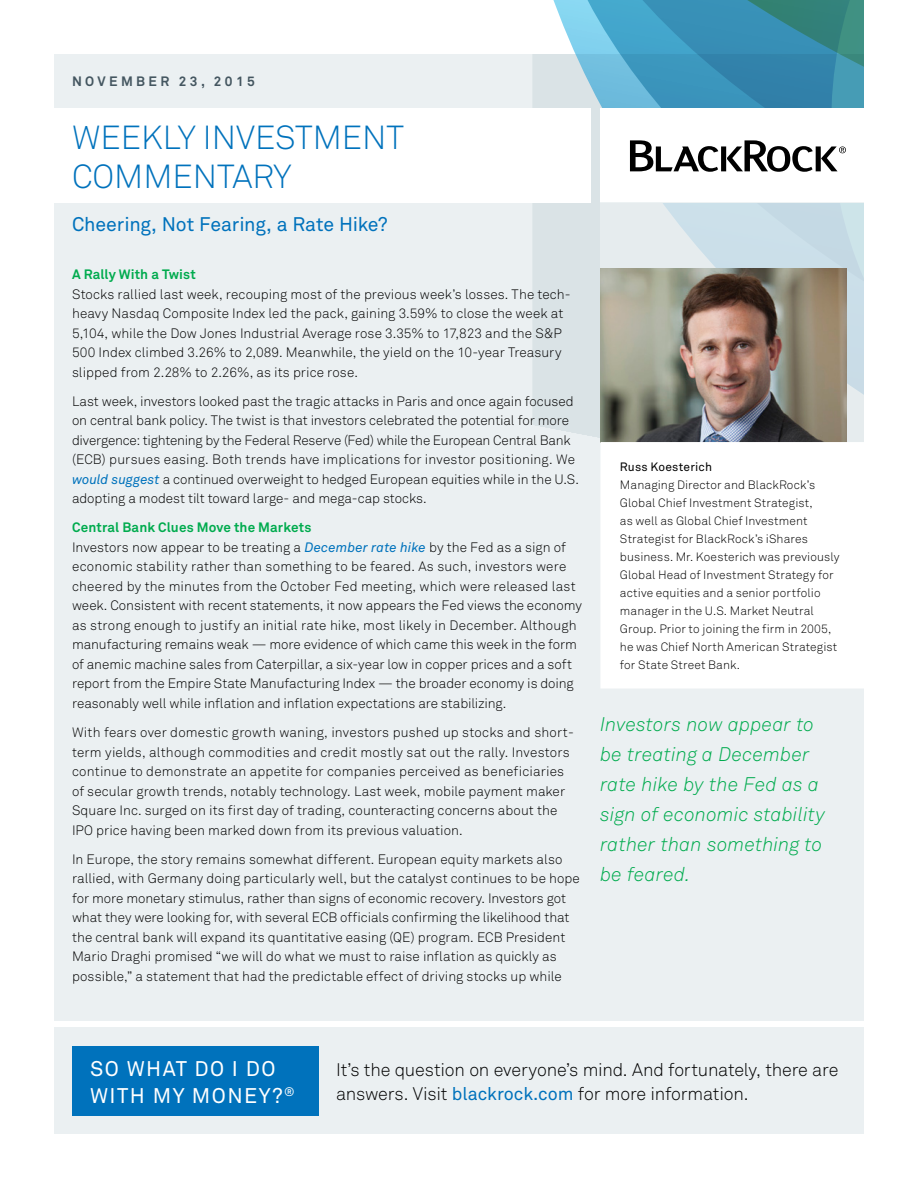
<style>
.page{position:relative;width:918px;height:1188px;background:#fff}
.page>*{position:absolute;margin:0;border:0;box-sizing:border-box;transform-origin:0 0}
.t1{font:33px/39px "Akkurat Light Pro";color:#0072bc}
.t2{font:21px/27px "Akkurat Pro";letter-spacing:.07em;color:#fff}
.t3{font:italic 19.5px/30px "Akkurat Light Pro";letter-spacing:.01em;color:#00ab4e}
.t4{font:19.5px "Akkurat Pro";letter-spacing:-.01em;color:#0072bc}
.t5{font:18px/24px "Akkurat Light Pro";letter-spacing:-.01em;color:#000}
.t6{font:13.5px/19.5px "Akkurat Light Pro";color:#000}
.t7{font:700 13.5px "Akkurat Pro";letter-spacing:.01em;color:#00ab4e}
.t8{font:700 13.5px "Akkurat Pro";letter-spacing:.25em;color:#445660}
.t9{font:12px/18px "Akkurat Light Pro";letter-spacing:.01em;color:#000}
.t10{font:12px "Akkurat Pro";letter-spacing:.015em;color:#000}
.s1{font-family:"Akkurat Pro";font-style:italic;color:#0072bc}
.s2{font-family:"Akkurat Pro";color:#0072bc}
</style>
<div class="page">
<div style="left:54px;top:54px;width:810px;height:967px;background:#e9eff1"></div>
<div style="left:54px;top:1028px;width:810px;height:106px;background:#e9eff1"></div>
<div style="left:0;top:108px;width:591px;height:94px;background:#fff"></div>
<svg style="left:550px;top:0;width:314px;height:438px"></svg>
<div style="left:600px;top:108px;width:318px;height:94px;background:#fff"></div>
<svg style="left:630px;top:140px;width:216px;height:32px"></svg>
<svg style="left:600px;top:202px;width:264px;height:240px;fill:#cce0ea"></svg>
<img style="left:600px;top:269px;width:246px;height:173px">
<div style="left:600px;top:442px;width:264px;height:247px;background:#fff"></div>
<div style="left:72px;top:1046px;width:247px;height:70px;background:#0072bc"></div>
<p class="t8" style="left:72px;top:73px;width:184px">NOVEMBER 23, 2015</p>
<h1 class="t1" style="left:72px;top:118px;width:334px">WEEKLY INVESTMENT<br>COMMENTARY</h1>
<h3 class="t4" style="left:72px;top:213px;width:317px">Cheering, Not Fearing, a Rate Hike?</h3>
<p class="t7" style="left:72px;top:266px;width:125px">A Rally With a Twist</p>
<p class="t6" style="left:72px;top:284px;width:500px">Stocks rallied last week, recouping most of the previous week’s losses. The tech&shy;heavy Nasdaq Composite Index led the pack, gaining 3.59% to close the week at 5,104, while the Dow Jones Industrial Average rose 3.35% to 17,823 and the S&amp;P 500 Index climbed 3.26% to 2,089. Meanwhile, the yield on the 10-year Treasury slipped from 2.28% to 2.26%, as its price rose.</p>
<p class="t6" style="left:72px;top:392px;width:508px">Last week, investors looked past the tragic attacks in Paris and once again focused on central bank policy. The twist is that investors celebrated the potential for more divergence: tightening by the Federal Reserve (Fed) while the European Central Bank (ECB) pursues easing. Both trends have implications for investor positioning. We <span class="s1">would suggest</span> a continued overweight to hedged European equities while in the U.S. adopting a modest tilt toward large- and mega-cap stocks.</p>
<p class="t7" style="left:72px;top:519px;width:241px">Central Bank Clues Move the Markets</p>
<p class="t6" style="left:72px;top:538px;width:511px">Investors now appear to be treating a <span class="s1">December rate hike</span> by the Fed as a sign of economic stability rather than something to be feared. As such, investors were cheered by the minutes from the October Fed meeting, which were released last week. Consistent with recent statements, it now appears the Fed views the economy as strong enough to justify an initial rate hike, most likely in December. Although manufacturing remains weak — more evidence of which came this week in the form of anemic machine sales from Caterpillar, a six-year low in copper prices and a soft report from the Empire State Manufacturing Index — the broader economy is doing reasonably well while inflation and inflation expectations are stabilizing.</p>
<p class="t6" style="left:72px;top:723px;width:503px">With fears over domestic growth waning, investors pushed up stocks and short&shy;term yields, although commodities and credit mostly sat out the rally. Investors continue to demonstrate an appetite for companies perceived as beneficiaries of secular growth trends, notably technology. Last week, mobile payment maker Square Inc. surged on its first day of trading, counteracting concerns about the IPO price having been marked down from its previous valuation.</p>
<p class="t6" style="left:72px;top:850px;width:509px">In Europe, the story remains somewhat different. European equity markets also rallied, with Germany doing particularly well, but the catalyst continues to be hope for more monetary stimulus, rather than signs of economic recovery. Investors got what they were looking for, with several ECB officials confirming the likelihood that the central bank will expand its quantitative easing (QE) program. ECB President Mario Draghi promised “we will do what we must to raise inflation as quickly as possible,” a statement that had the predictable effect of driving stocks up while</p>
<p class="t10" style="left:620px;top:460px;width:94px">Russ Koesterich</p>
<p class="t9" style="left:620px;top:476px;width:221px">Managing Director and BlackRock’s Global Chief Investment Strategist,<br>as well as Global Chief Investment Strategist for BlackRock’s iShares business. Mr. Koesterich was previously Global Head of Investment Strategy for active equities and a senior portfolio manager in the U.S. Market Neutral Group. Prior to joining the firm in 2005, he was Chief North American Strategist for State Street Bank.</p>
<h3 class="t3" style="left:600px;top:709px;width:227px">Investors now appear to be treating a December rate hike by the Fed as a sign of economic stability rather than something to be feared.</h3>
<h2 class="t2" style="left:90px;top:1056px;width:206px">SO WHAT DO I DO<br>WITH MY MONEY?<sup>®</sup></h2>
<h3 class="t5" style="left:336px;top:1058px;width:504px">It’s the question on everyone’s mind. And fortunately, there are answers. Visit <span class="s2">blackrock.com</span> for more information.</h3>
</div>
